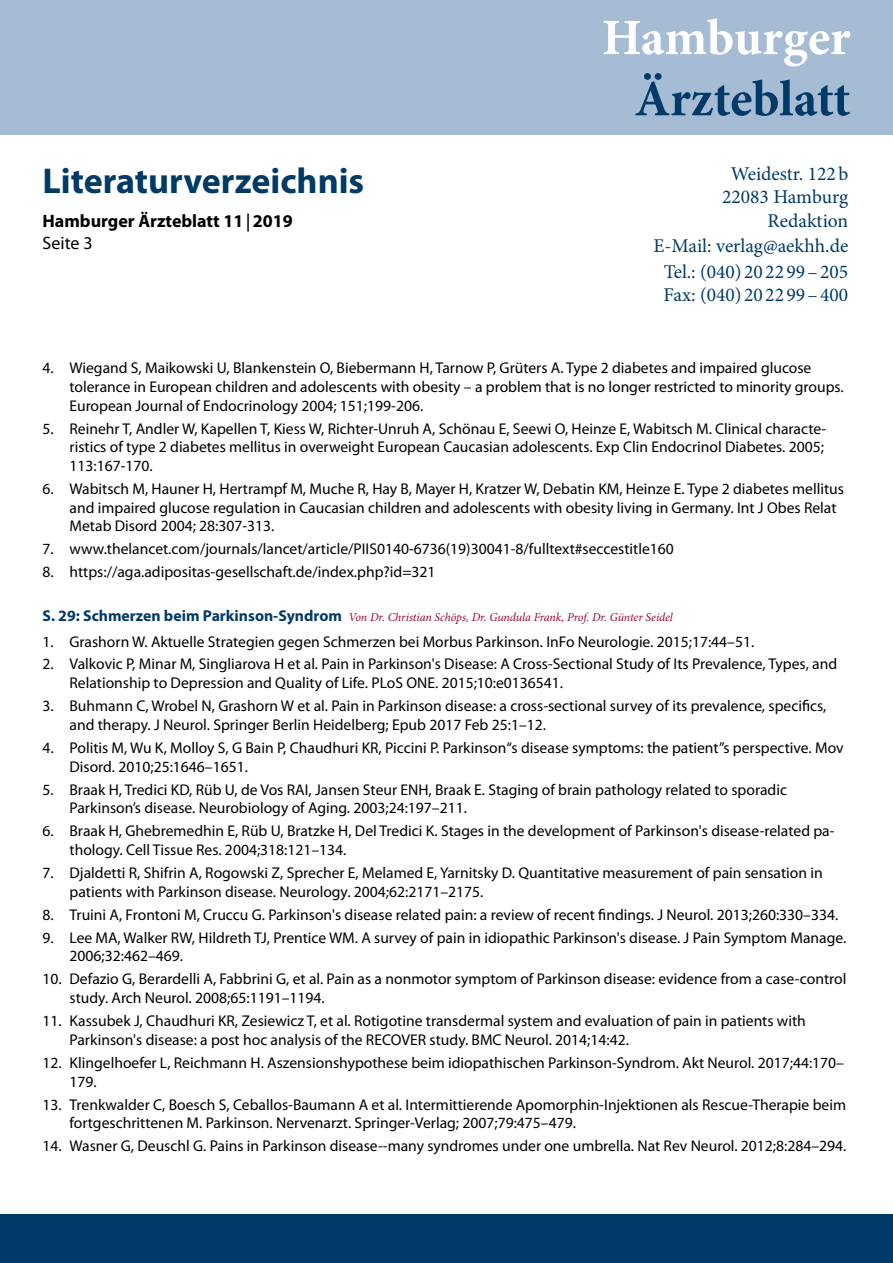
<style>
.page{position:relative;width:893px;height:1263px;background:#fff}
.page>*{position:absolute;margin:0;border:0;box-sizing:border-box;transform-origin:0 0}
.t1{font:700 51px "Minion Pro";letter-spacing:-.005em;color:#003a66}
.t2{font:700 51px "Minion Pro";letter-spacing:-.005em;color:#fff}
.t3{font:700 36px "Myriad Pro";color:#003a66}
.t4{font:19.5px/23.4px "Minion Pro";color:#003a66;text-align:right}
.t5{font:700 18px/21.6px "Myriad Pro";color:#000}
.t6{font:15.6px/18.8px "Myriad Pro";color:#000}
.t7{font:italic 12px "Minion Pro";letter-spacing:-.01em;color:#9d0730}
.s1{font-family:"Minion Pro"}
.s2{font-weight:400}
.s3{font-family:"Myriad Pro";font-weight:700;font-style:normal;font-size:15.75px;color:#003a66}
</style>
<div class="page">
<div style="left:0;top:1214px;width:893px;height:49px;background:#003a66"></div>
<div style="left:0;top:0;width:893px;height:135px;background:#a6bcd4"></div>
<h2 class="t3" style="left:43px;top:157px;width:323px">Literaturverzeichnis</h2>
<p class="t5" style="left:43px;top:210px;width:252px">Hamburger Ärzteblatt 11<span class="s1">|</span>2019<br><span class="s2">Seite 3</span></p>
<h1 class="t2" style="left:602px;top:2px;width:250px">Hamburger</h1>
<h1 class="t1" style="left:634px;top:63px;width:217px">Ärzteblatt</h1>
<p class="t4" style="left:722px;top:162px;width:128px">Weidestr. 122b<br>22083 Hamburg<br>Redaktion</p>
<p class="t4" style="left:653px;top:233px;width:196px;line-height:25.5px;text-align:center">E-Mail: verlag@aekhh.de<br>Tel.: (040) 20 22 99–205</p>
<p class="t4" style="left:664px;top:283px;width:186px">Fax: (040) 20 22 99–400</p>
<p class="t6" style="left:70px;top:358px;width:776px;text-indent:-27px">4. Wiegand S, Maikowski U, Blankenstein O, Biebermann H, Tarnow P, Grüters A. Type 2 diabetes and impaired glucose tolerance in European children and adolescents with obesity – a problem that is no longer restricted to minority groups.<br>European Journal of Endocrinology 2004; 151;199-206.</p>
<p class="t6" style="left:70px;top:419px;width:758px;text-indent:-27px">5. Reinehr T, Andler W, Kapellen T, Kiess W, Richter-Unruh A, Schönau E, Seewi O, Heinze E, Wabitsch M. Clinical characte&shy;ristics of type 2 diabetes mellitus in overweight European Caucasian adolescents. Exp Clin Endocrinol Diabetes. 2005;<br>113:167-170.</p>
<p class="t6" style="left:70px;top:479px;width:776px;text-indent:-27px">6. Wabitsch M, Hauner H, Hertrampf M, Muche R, Hay B, Mayer H, Kratzer W, Debatin KM, Heinze E. Type 2 diabetes mellitus and impaired glucose regulation in Caucasian children and adolescents with obesity living in Germany. Int J Obes Relat<br>Metab Disord 2004; 28:307-313.</p>
<p class="t6" style="left:43px;top:540px;width:633px">7. www.thelancet.com/journals/lancet/article/PIIS0140-6736(19)30041-8/fulltext#seccestitle160</p>
<p class="t6" style="left:43px;top:563px;width:395px">8. https://aga.adipositas-gesellschaft.de/index.php?id=321</p>
<p class="t7" style="left:43px;top:609px;width:632px"><span class="s3">S. 29: Schmerzen beim Parkinson-Syndrom</span> Von Dr. Christian Schöps, Dr. Gundula Frank, Prof. Dr. Günter Seidel</p>
<p class="t6" style="left:43px;top:632px;width:713px">1. Grashorn W. Aktuelle Strategien gegen Schmerzen bei Morbus Parkinson. InFo Neurologie. 2015;17:44–51.</p>
<p class="t6" style="left:70px;top:655px;width:769px;text-indent:-27px">2. Valkovic P, Minar M, Singliarova H et al. Pain in Parkinson's Disease: A Cross-Sectional Study of Its Prevalence, Types, and<br>Relationship to Depression and Quality of Life. PLoS ONE. 2015;10:e0136541.</p>
<p class="t6" style="left:70px;top:696px;width:758px;text-indent:-27px">3. Buhmann C, Wrobel N, Grashorn W et al. Pain in Parkinson disease: a cross-sectional survey of its prevalence, specifics, and therapy. J Neurol. Springer Berlin Heidelberg; Epub 2017 Feb 25:1–12.</p>
<p class="t6" style="left:70px;top:738px;width:776px;text-indent:-27px">4. Politis M, Wu K, Molloy S, G Bain P, Chaudhuri KR, Piccini P. Parkinson“s disease symptoms: the patient”s perspective. Mov<br>Disord. 2010;25:1646–1651.</p>
<p class="t6" style="left:70px;top:780px;width:719px;text-indent:-27px">5. Braak H, Tredici KD, Rüb U, de Vos RAI, Jansen Steur ENH, Braak E. Staging of brain pathology related to sporadic<br>Parkinson’s disease. Neurobiology of Aging. 2003;24:197–211.</p>
<p class="t6" style="left:70px;top:821px;width:767px;text-indent:-27px">6. Braak H, Ghebremedhin E, Rüb U, Bratzke H, Del Tredici K. Stages in the development of Parkinson's disease-related pa&shy;thology. Cell Tissue Res. 2004;318:121–134.</p>
<p class="t6" style="left:70px;top:863px;width:755px;text-indent:-27px">7. Djaldetti R, Shifrin A, Rogowski Z, Sprecher E, Melamed E, Yarnitsky D. Quantitative measurement of pain sensation in patients with Parkinson disease. Neurology. 2004;62:2171–2175.</p>
<p class="t6" style="left:43px;top:905px;width:797px">8. Truini A, Frontoni M, Cruccu G. Parkinson's disease related pain: a review of recent findings. J Neurol. 2013;260:330–334.</p>
<p class="t6" style="left:70px;top:928px;width:778px;text-indent:-27px">9. Lee MA, Walker RW, Hildreth TJ, Prentice WM. A survey of pain in idiopathic Parkinson's disease. J Pain Symptom Manage.<br>2006;32:462–469.</p>
<p class="t6" style="left:70px;top:969px;width:778px;text-indent:-27px">10. Defazio G, Berardelli A, Fabbrini G, et al. Pain as a nonmotor symptom of Parkinson disease: evidence from a case-control study. Arch Neurol. 2008;65:1191–1194.</p>
<p class="t6" style="left:70px;top:1011px;width:738px;text-indent:-27px">11. Kassubek J, Chaudhuri KR, Zesiewicz T, et al. Rotigotine transdermal system and evaluation of pain in patients with<br>Parkinson's disease: a post hoc analysis of the RECOVER study. BMC Neurol. 2014;14:42.</p>
<p class="t6" style="left:70px;top:1053px;width:776px;text-indent:-27px">12. Klingelhoefer L, Reichmann H. Aszensionshypothese beim idiopathischen Parkinson-Syndrom. Akt Neurol. 2017;44:170–<br>179.</p>
<p class="t6" style="left:70px;top:1095px;width:778px;text-indent:-27px">13. Trenkwalder C, Boesch S, Ceballos-Baumann A et al. Intermittierende Apomorphin-Injektionen als Rescue-Therapie beim fortgeschrittenen M. Parkinson. Nervenarzt. Springer-Verlag; 2007;79:475–479.</p>
<p class="t6" style="left:43px;top:1136px;width:805px">14. Wasner G, Deuschl G. Pains in Parkinson disease--many syndromes under one umbrella. Nat Rev Neurol. 2012;8:284–294.</p>
</div>
